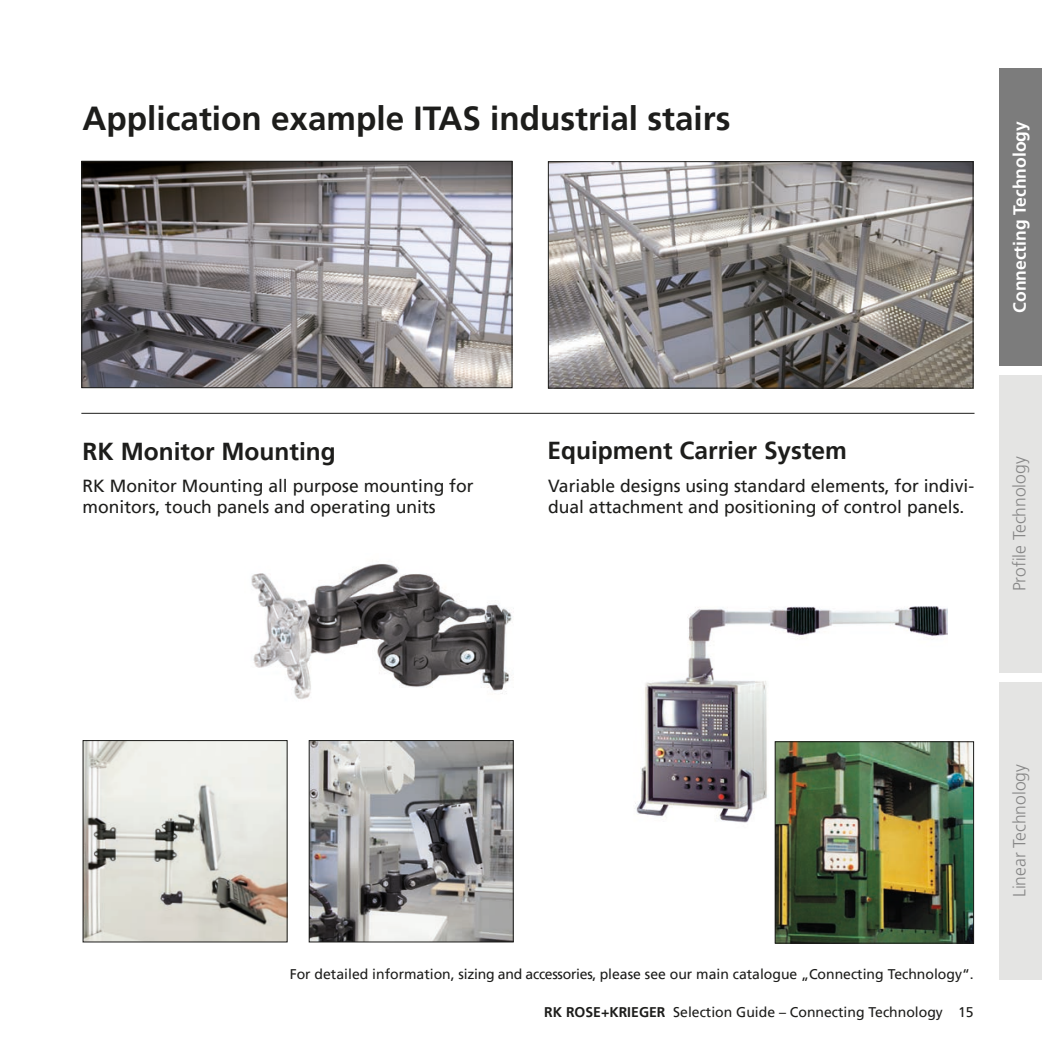
<style>
.page{position:relative;width:1042px;height:1042px;background:#fff}
.page>*{position:absolute;margin:0;border:0;box-sizing:border-box;transform-origin:0 0}
.t1{font:700 33.25px "Frutiger LT Pro";color:#1d1d1b}
.t2{font:700 24.5px "Frutiger LT Pro";color:#1d1d1b}
.t3{font:17.5px/21px "Frutiger LT Pro";color:#1d1d1b}
.t4{font:300 17.5px "Frutiger LT Pro";color:#878787}
.t5{font:700 17.5px "Frutiger LT Pro";color:#fff}
.t6{font:14px "Frutiger LT Pro";color:#1d1d1b}
.s1{font-weight:700}
</style>
<div class="page">
<div style="left:999px;top:375px;width:43px;height:298px;background:#e4e4e3"></div>
<div style="left:999px;top:68px;width:43px;height:298px;background:#7c7c7c"></div>
<div style="left:999px;top:682px;width:43px;height:297px;background:#e4e4e3"></div>
<img style="left:635px;top:606px;width:312px;height:222px">
<img style="left:311px;top:742px;width:201px;height:198px">
<div style="left:309px;top:740px;width:205px;height:202px;border:1px solid #1d1d1b"></div>
<img style="left:85px;top:742px;width:201px;height:198px">
<div style="left:83px;top:740px;width:205px;height:202px;border:1px solid #1d1d1b"></div>
<img style="left:777px;top:743px;width:195px;height:198px">
<div style="left:775px;top:741px;width:199px;height:202px;border:1px solid #1d1d1b"></div>
<img style="left:83px;top:163px;width:427px;height:223px">
<div style="left:81px;top:161px;width:431px;height:227px;border:1px solid #1d1d1b"></div>
<img style="left:550px;top:163px;width:421px;height:223px">
<div style="left:548px;top:161px;width:425px;height:227px;border:1px solid #1d1d1b"></div>
<hr style="left:81px;top:413px;width:893px;height:1px;background:#1d1d1b">
<img style="left:251px;top:564px;width:263px;height:135px">
<h1 class="t1" style="left:83px;top:98px;width:649px">Application example ITAS industrial stairs</h1>
<p class="t5" style="left:1009px;top:313px;width:193px;rotate:-90deg">Connecting Technology</p>
<h2 class="t2" style="left:83px;top:437px;width:255px">RK Monitor Mounting</h2>
<h2 class="t2" style="left:547px;top:436px;width:301px">Equipment Carrier System</h2>
<p class="t3" style="left:83px;top:475px;width:392px">RK Monitor Mounting all purpose mounting for monitors, touch panels and operating units</p>
<p class="t3" style="left:548px;top:475px;width:428px">Variable designs using standard elements, for indivi&shy;dual attachment and positioning of control panels.</p>
<p class="t4" style="left:1009px;top:591px;width:136px;rotate:-90deg">Profile Technology</p>
<p class="t6" style="left:290px;top:966px;width:685px">For detailed information, sizing and accessories, please see our main catalogue „Connecting Technology“.</p>
<p class="t6" style="left:544px;top:1004px;width:400px"><span class="s1">RK ROSE+KRIEGER</span> Selection Guide – Connecting Technology</p>
<p class="t6" style="left:958px;top:1004px;width:17px">15</p>
<p class="t4" style="left:1009px;top:897px;width:135px;rotate:-90deg">Linear Technology</p>
</div>
